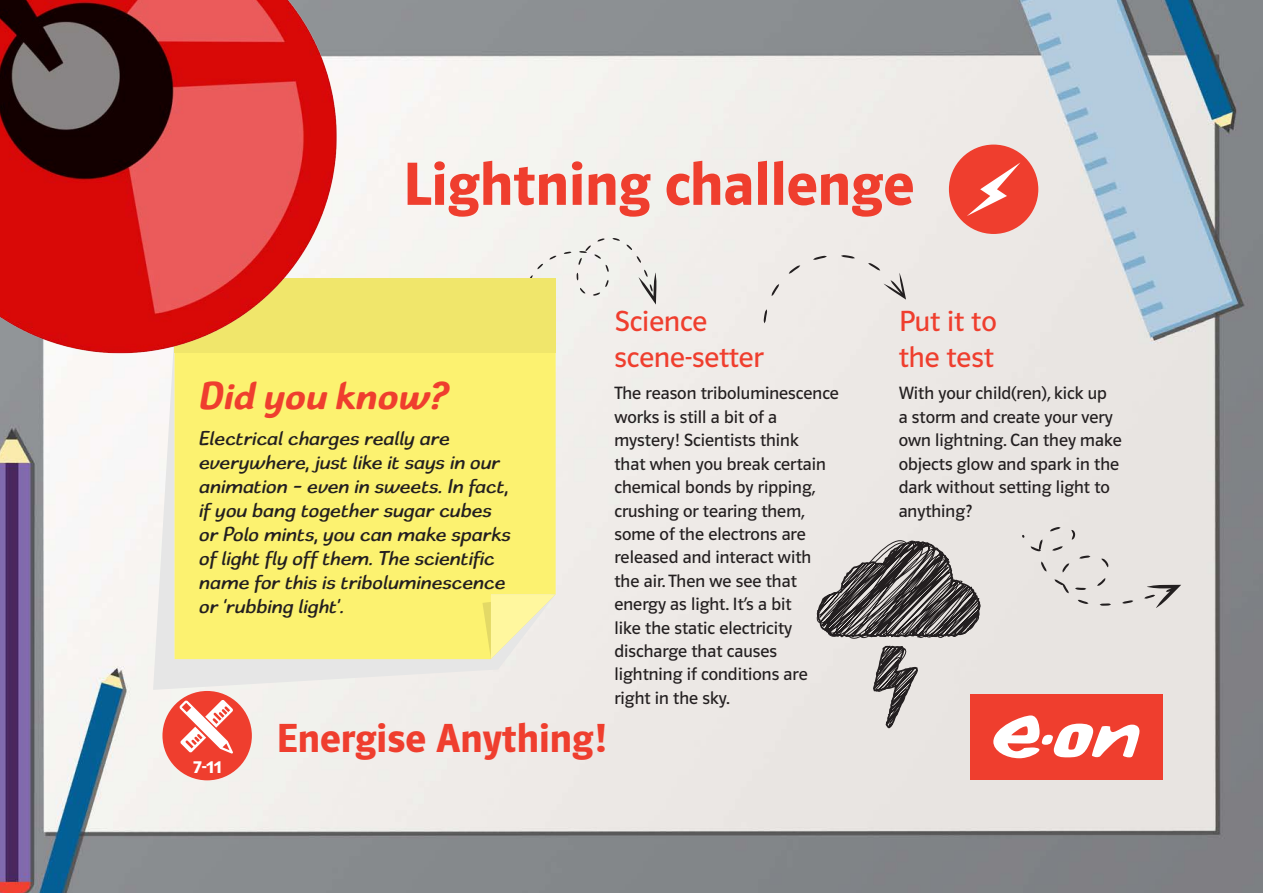
<style>
.page{position:relative;width:1263px;height:893px;background:#fff}
.page>*{position:absolute;margin:0;border:0;box-sizing:border-box;transform-origin:0 0}
.t1{font:63px "Polo 11 K Hfett";color:#ef3e2e}
.t2{font:42px "Polo 11 K Hfett";color:#ef3e2e}
.t3{font:700 36px "E.ON";color:#ef3e2e}
.t4{font:30.15px/35.1px "Polo 22 K Buch";color:#ef3e2e}
.t5{font:18.9px "Polo 22 K Hfett";color:#fff}
.t6{font:18.75px/24px "E.ON";color:#231f20}
.t7{font:18.45px/23.4px "Polo 11 K Buch";color:#231f20}
</style>
<div class="page">
<img style="left:0;top:0;width:1263px;height:893px">
<div style="left:970px;top:694px;width:192px;height:85px;background:#ef3e2e"></div>
<svg style="left:528px;top:275px;width:5px;height:3px"></svg>
<svg style="left:537px;top:264px;width:6px;height:5px"></svg>
<svg style="left:549px;top:255px;width:7px;height:5px"></svg>
<svg style="left:564px;top:251px;width:7px;height:3px"></svg>
<svg style="left:577px;top:238px;width:43px;height:58px;background:#e8e7e3"></svg>
<svg style="left:626px;top:244px;width:6px;height:6px"></svg>
<svg style="left:636px;top:256px;width:5px;height:7px"></svg>
<svg style="left:639px;top:270px;width:18px;height:35px"></svg>
<svg style="left:153px;top:368px;width:403px;height:322px;fill:#e6e6e6"></svg>
<div style="left:175px;top:278px;width:381px;height:381px;background:#fcf270"></div>
<div style="left:175px;top:279px;width:381px;height:74px;background:#f0e66b"></div>
<svg style="left:482px;top:594px;width:74px;height:65px;background:#f5efb8"></svg>
<img style="left:0;top:0;width:344px;height:368px">
<svg style="left:771px;top:284px;width:8px;height:12px"></svg>
<svg style="left:841px;top:255px;width:14px;height:4px"></svg>
<svg style="left:813px;top:255px;width:14px;height:5px"></svg>
<svg style="left:789px;top:265px;width:11px;height:9px"></svg>
<svg style="left:763px;top:309px;width:4px;height:14px"></svg>
<svg style="left:868px;top:263px;width:38px;height:37px"></svg>
<div style="left:162px;top:691px;width:90px;height:89px;background:#ef3e2e;border-radius:50%"></div>
<svg style="left:179px;top:700px;width:54px;height:54px"></svg>
<div style="left:949px;top:145px;width:89px;height:89px;background:#ef3e2e;border-radius:50%"></div>
<svg style="left:967px;top:163px;width:53px;height:53px"></svg>
<svg style="left:807px;top:517px;width:374px;height:241px;background:#d4bdb9"></svg>
<h1 class="t1" style="left:403px;top:151px;width:513px">Lightning challenge</h1>
<h3 class="t3" style="left:198px;top:373px;width:252px">Did you know?</h3>
<p class="t6" style="left:198px;top:427px;width:313px">Electrical charges really are everywhere, just like it says in our animation – even in sweets. In fact, if you bang together sugar cubes or Polo mints, you can make sparks of light fly off them. The scientific name for this is triboluminescence or ‘rubbing light’.</p>
<p class="t5" style="left:193px;top:756px;width:30px">7-11</p>
<h2 class="t2" style="left:276px;top:716px;width:332px">Energise Anything!</h2>
<h3 class="t4" style="left:614px;top:304px;width:151px">Science scene-setter</h3>
<p class="t7" style="left:614px;top:382px;width:226px">The reason triboluminescence works is still a bit of a mystery! Scientists think<br>that when you break certain chemical bonds by ripping, crushing or tearing them, some of the electrons are released and interact with the air. Then we see that energy as light. It’s a bit<br>like the static electricity discharge that causes lightning if conditions are right in the sky.</p>
<h3 class="t4" style="left:899px;top:304px;width:100px">Put it to the test</h3>
<p class="t7" style="left:899px;top:382px;width:225px">With your child(ren), kick up<br>a storm and create your very own lightning. Can they make objects glow and spark in the dark without setting light to anything?</p>
</div>
